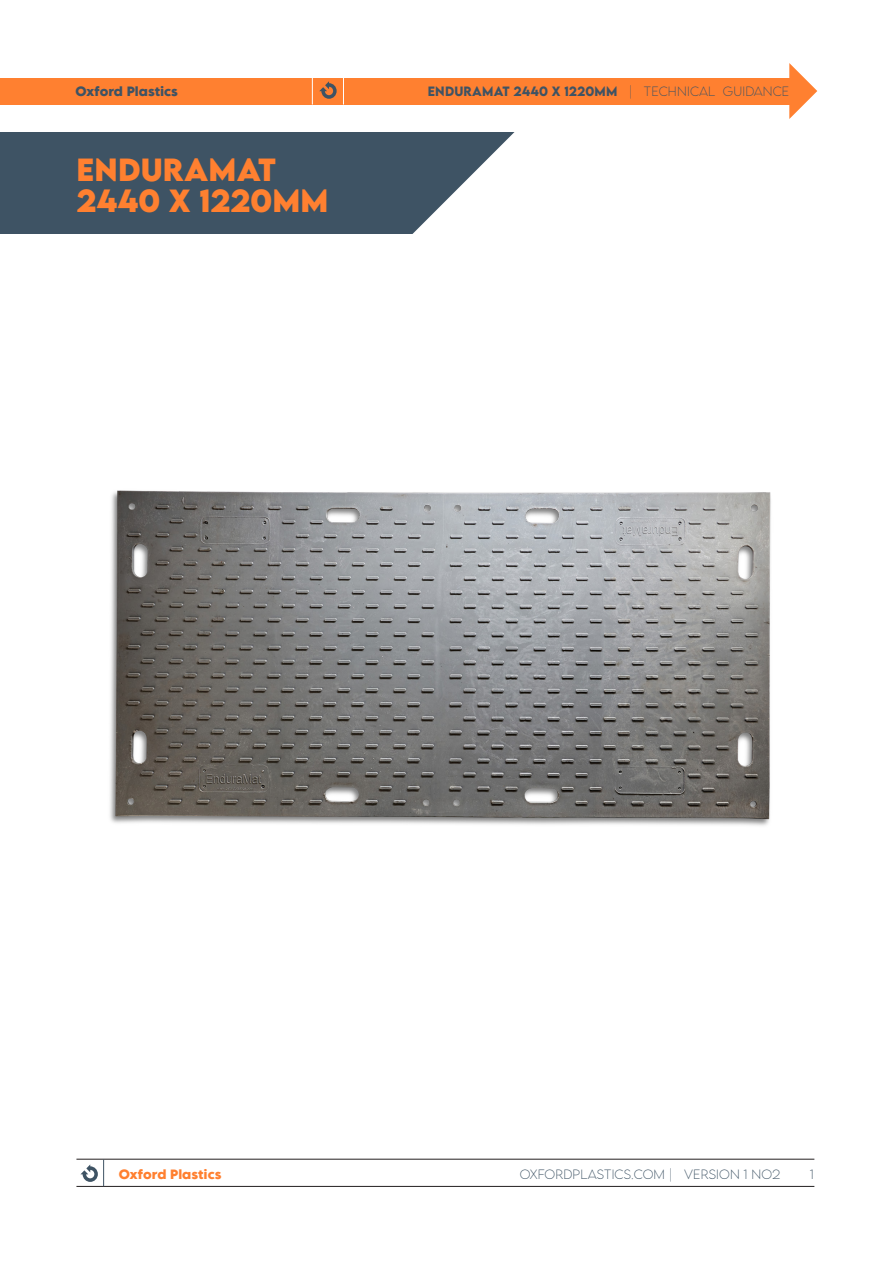
<style>
.page{position:relative;width:893px;height:1263px;background:#fff}
.page>*{position:absolute;margin:0;border:0;box-sizing:border-box;transform-origin:0 0}
.t1{font:700 28.5px "LEMONMILK Pro";letter-spacing:.005em;color:#ff8030}
.t2{font:600 12px "LEMONMILK Pro";letter-spacing:.015em;color:#3e5364}
.t3{font:200 12px "LEMONMILK Pro";letter-spacing:.015em;color:#3e5364}
.t4{font:700 12px "LEMONMILK Pro";color:#3e5364}
.t5{font:700 12px "LEMONMILK Pro";color:#ff8030}
.s1{font-weight:200}
</style>
<div class="page">
<div style="left:0;top:132px;width:653px;height:102px;background:#3e5364"></div>
<svg style="left:412px;top:132px;width:241px;height:102px;fill:#fff"></svg>
<div style="left:0;top:78px;width:789px;height:27px;background:#ff8030"></div>
<svg style="left:789px;top:63px;width:28px;height:56px"></svg>
<svg style="left:312px;top:78px;width:1px;height:27px"></svg>
<svg style="left:343px;top:78px;width:1px;height:27px"></svg>
<svg style="left:319px;top:81px;width:18px;height:18px"></svg>
<hr style="left:76px;top:1159px;width:738px;height:1px;background:#231f20">
<hr style="left:76px;top:1186px;width:738px;height:1px;background:#231f20">
<svg style="left:80px;top:1159px;width:24px;height:27px"></svg>
<img style="left:110px;top:490px;width:661px;height:336px">
<p class="t4" style="left:75px;top:84px;width:104px">Oxford Plastics</p>
<p class="t1" style="left:77px;top:150px;width:201px">ENDURAMAT</p>
<p class="t1" style="left:77px;top:182px;width:253px">2440 X 1220MM</p>
<p class="t2" style="left:428px;top:84px;width:363px">ENDURAMAT 2440 X 1220MM <span class="s1">| TECHNICAL GUIDANCE</span></p>
<p class="t5" style="left:119px;top:1166px;width:104px">Oxford Plastics</p>
<p class="t3" style="left:520px;top:1166px;width:262px">OXFORDPLASTICS.COM | VERSION 1 NO2</p>
<p class="t3" style="left:810px;top:1166px;width:5px">1</p>
</div>
